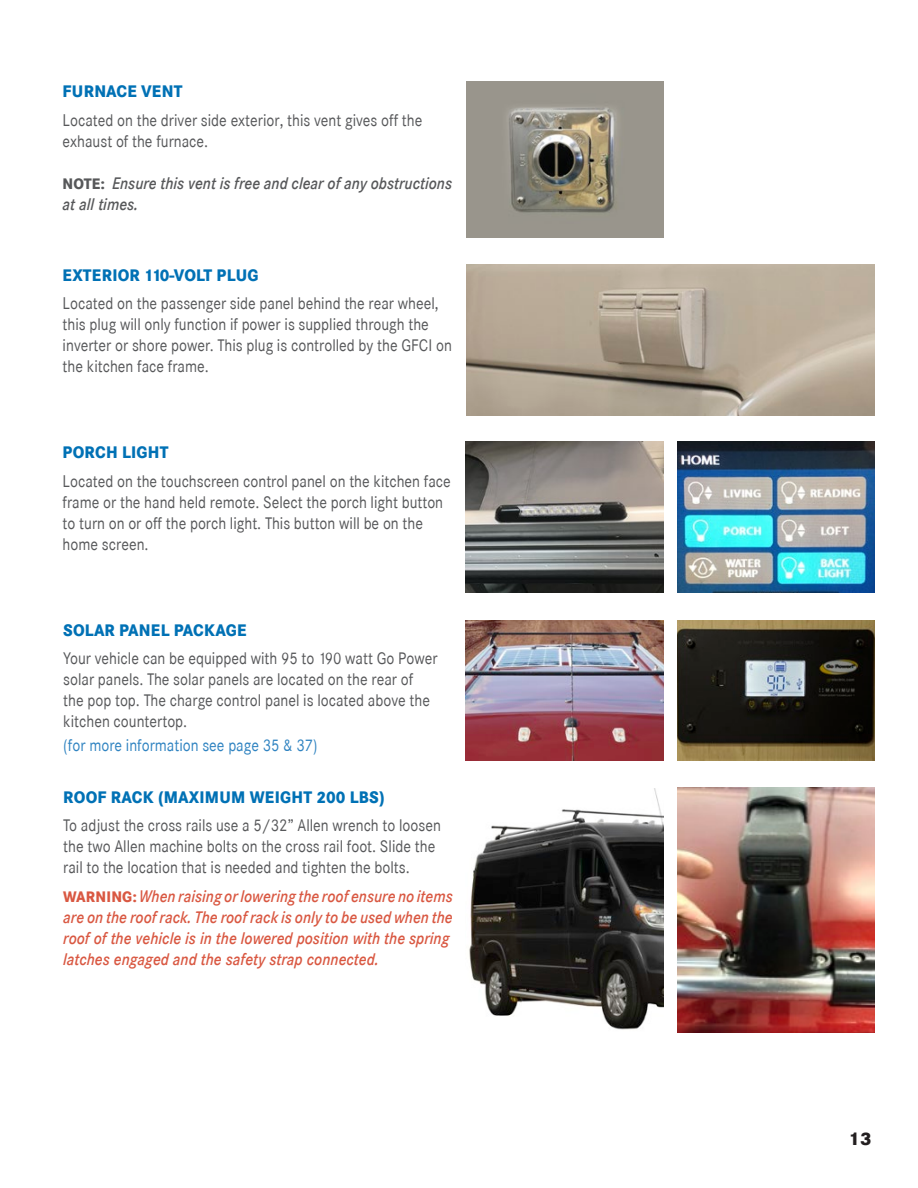
<style>
.page{position:relative;width:918px;height:1188px;background:#fff}
.page>*{position:absolute;margin:0;border:0;box-sizing:border-box;transform-origin:0 0}
.t1{font:800 18px "Corporate SBQ";color:#231f20}
.Indented_H2{font:16.5px/21px "Corporate SBQ";color:#57585a;scale:.9 1}
.Indented_H2-2{font:italic 500 16.5px/21px "Corporate SBQ";color:#d95842;scale:.9 1}
.Indented_H2-3{font:800 16.5px "Corporate SBQ";letter-spacing:.01em;color:#0071b5;scale:.9 1}
.Indented_H2-4{font:italic 500 16.5px/21px "Corporate SBQ";color:#57585a;scale:.9 1}
.Indented_H2-5{font:16.5px "Corporate SBQ";color:#2f83c1;scale:.9 1}
.s1{font-weight:800;font-style:normal;font-size:15px}
</style>
<div class="page">
<img style="left:466px;top:81px;width:198px;height:156px">
<img style="left:466px;top:264px;width:408px;height:151px">
<img style="left:466px;top:442px;width:198px;height:151px">
<img style="left:677px;top:442px;width:198px;height:151px">
<img style="left:466px;top:620px;width:198px;height:140px">
<img style="left:677px;top:620px;width:198px;height:140px">
<img style="left:677px;top:787px;width:198px;height:245px">
<img style="left:469px;top:788px;width:195px;height:242px">
<p class="Indented_H2-3" style="left:63px;top:81px;width:135px">FURNACE VENT</p>
<p class="Indented_H2" style="left:63px;top:110px;width:401px">Located on the driver side exterior, this vent gives off the exhaust of the furnace.</p>
<p class="Indented_H2-4" style="left:63px;top:173px;width:434px"><span class="s1">NOTE:</span> Ensure this vent is free and clear of any obstructions at all times.</p>
<p class="Indented_H2-3" style="left:63px;top:264px;width:219px">EXTERIOR 110-VOLT PLUG</p>
<p class="Indented_H2" style="left:63px;top:293px;width:434px">Located on the passenger side panel behind the rear wheel, this plug will only function if power is supplied through the inverter or shore power. This plug is controlled by the GFCI on the kitchen face frame.</p>
<p class="Indented_H2-3" style="left:63px;top:442px;width:119px">PORCH LIGHT</p>
<p class="Indented_H2" style="left:63px;top:471px;width:433px">Located on the touchscreen control panel on the kitchen face frame or the hand held remote. Select the porch light button to turn on or off the porch light. This button will be on the home screen.</p>
<p class="Indented_H2-3" style="left:63px;top:620px;width:205px">SOLAR PANEL PACKAGE</p>
<p class="Indented_H2" style="left:63px;top:648px;width:417px">Your vehicle can be equipped with 95 to 190 watt Go Power solar panels. The solar panels are located on the rear of the pop top. The charge control panel is located above the kitchen countertop.</p>
<p class="Indented_H2-5" style="left:63px;top:736px;width:284px">(for more information see page 35 &amp; 37)</p>
<p class="Indented_H2-3" style="left:63px;top:786px;width:359px">ROOF RACK (MAXIMUM WEIGHT 200 LBS)</p>
<p class="Indented_H2" style="left:63px;top:815px;width:421px">To adjust the cross rails use a 5/32” Allen wrench to loosen the two Allen machine bolts on the cross rail foot. Slide the rail to the location that is needed and tighten the bolts.</p>
<p class="Indented_H2-2" style="left:63px;top:885px;width:434px"><span class="s1">WARNING:</span> When raising or lowering the roof ensure no items are on the roof rack. The roof rack is only to be used when the roof of the vehicle is in the lowered position with the spring latches engaged and the safety strap connected.</p>
<p class="t1" style="left:848px;top:1127px;width:25px">13</p>
</div>
